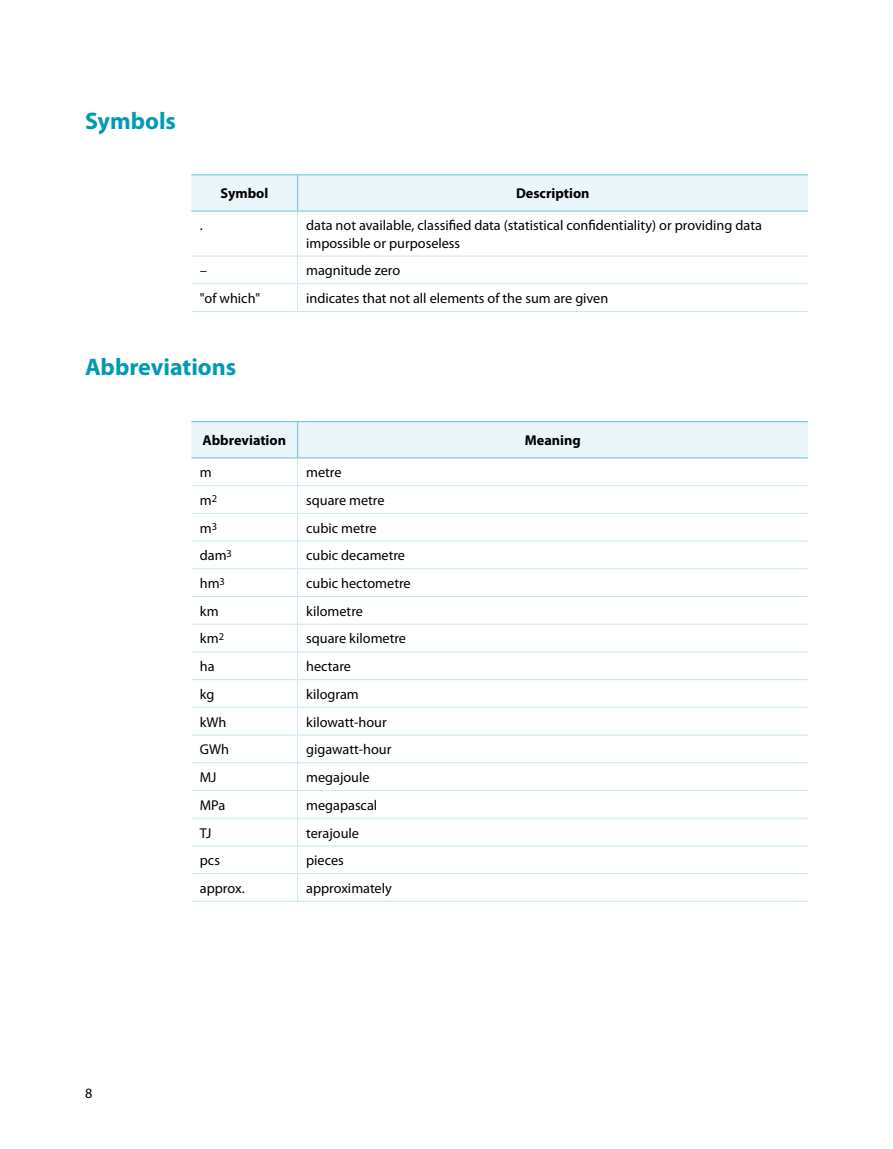
<style>
.page{position:relative;width:893px;height:1149px;background:#fff}
.page>*{position:absolute;margin:0;border:0;box-sizing:border-box;transform-origin:0 0}
.t1{font:700 24px "Myriad Pro";color:#009ab2}
.t2{font:14.25px/17.2px "Myriad Pro";color:#000}
.t3{font:700 14.25px "Myriad Pro";color:#000}
</style>
<div class="page">
<hr style="left:298px;top:900px;width:510px;height:1px;background:#c9e7ee">
<svg style="left:191px;top:421px;width:617px;height:479px"></svg>
<hr style="left:191px;top:900px;width:107px;height:1px;background:#c9e7ee">
<div style="left:191px;top:175px;width:617px;height:36px;background:#eaf6f9"></div>
<hr style="left:191px;top:174px;width:107px;height:1px;background:#61c1d2">
<hr style="left:191px;top:211px;width:107px;height:1px;background:#61c1d2">
<hr style="left:298px;top:174px;width:510px;height:1px;background:#61c1d2">
<hr style="left:297px;top:175px;width:1px;height:36px;background:#61c1d2">
<hr style="left:298px;top:211px;width:510px;height:1px;background:#61c1d2">
<hr style="left:297px;top:211px;width:1px;height:44px;background:#c9e7ee">
<hr style="left:191px;top:255px;width:107px;height:1px;background:#c9e7ee">
<hr style="left:298px;top:255px;width:510px;height:1px;background:#c9e7ee">
<hr style="left:191px;top:283px;width:107px;height:1px;background:#c9e7ee">
<hr style="left:191px;top:311px;width:107px;height:1px;background:#c9e7ee">
<hr style="left:298px;top:283px;width:510px;height:1px;background:#c9e7ee">
<svg style="left:297px;top:256px;width:1px;height:55px"></svg>
<hr style="left:298px;top:311px;width:510px;height:1px;background:#c9e7ee">
<h1 class="t1" style="left:85px;top:107px;width:93px">Symbols</h1>
<p class="t3" style="left:221px;top:185px;width:49px">Symbol</p>
<p class="t3" style="left:516px;top:185px;width:75px">Description</p>
<p class="t2" style="left:200px;top:217px;width:4px">.</p>
<p class="t2" style="left:306px;top:217px;width:457px">data not available, classified data (statistical confidentiality) or providing data impossible or purposeless</p>
<p class="t2" style="left:200px;top:262px;width:9px">–</p>
<p class="t2" style="left:306px;top:262px;width:96px">magnitude zero</p>
<p class="t2" style="left:200px;top:290px;width:62px">"of which"</p>
<p class="t2" style="left:306px;top:290px;width:304px">indicates that not all elements of the sum are given</p>
<h1 class="t1" style="left:85px;top:354px;width:153px">Abbreviations</h1>
<p class="t2" style="left:85px;top:1084px;width:9px">8</p>
<p class="t3" style="left:202px;top:432px;width:85px">Abbreviation</p>
<p class="t3" style="left:525px;top:432px;width:58px">Meaning</p>
<p class="t2" style="left:200px;top:464px;width:13px">m</p>
<p class="t2" style="left:306px;top:464px;width:37px">metre</p>
<p class="t2" style="left:200px;top:491px;width:19px">m<sup>2</sup></p>
<p class="t2" style="left:306px;top:491px;width:80px">square metre</p>
<p class="t2" style="left:200px;top:519px;width:19px">m<sup>3</sup></p>
<p class="t2" style="left:306px;top:519px;width:72px">cubic metre</p>
<p class="t2" style="left:200px;top:547px;width:34px">dam<sup>3</sup></p>
<p class="t2" style="left:306px;top:547px;width:100px">cubic decametre</p>
<p class="t2" style="left:200px;top:574px;width:27px">hm<sup>3</sup></p>
<p class="t2" style="left:306px;top:574px;width:106px">cubic hectometre</p>
<p class="t2" style="left:200px;top:602px;width:20px">km</p>
<p class="t2" style="left:306px;top:602px;width:58px">kilometre</p>
<p class="t2" style="left:200px;top:630px;width:26px">km<sup>2</sup></p>
<p class="t2" style="left:306px;top:630px;width:101px">square kilometre</p>
<p class="t2" style="left:200px;top:657px;width:16px">ha</p>
<p class="t2" style="left:306px;top:657px;width:46px">hectare</p>
<p class="t2" style="left:200px;top:685px;width:16px">kg</p>
<p class="t2" style="left:306px;top:685px;width:54px">kilogram</p>
<p class="t2" style="left:200px;top:713px;width:28px">kWh</p>
<p class="t2" style="left:306px;top:713px;width:82px">kilowatt-hour</p>
<p class="t2" style="left:200px;top:741px;width:31px">GWh</p>
<p class="t2" style="left:306px;top:741px;width:87px">gigawatt-hour</p>
<p class="t2" style="left:200px;top:768px;width:18px">MJ</p>
<p class="t2" style="left:306px;top:768px;width:65px">megajoule</p>
<p class="t2" style="left:200px;top:796px;width:27px">MPa</p>
<p class="t2" style="left:306px;top:796px;width:73px">megapascal</p>
<p class="t2" style="left:200px;top:824px;width:13px">TJ</p>
<p class="t2" style="left:306px;top:824px;width:54px">terajoule</p>
<p class="t2" style="left:200px;top:851px;width:22px">pcs</p>
<p class="t2" style="left:306px;top:851px;width:39px">pieces</p>
<p class="t2" style="left:200px;top:879px;width:46px">approx.</p>
<p class="t2" style="left:306px;top:879px;width:87px">approximately</p>
</div>
